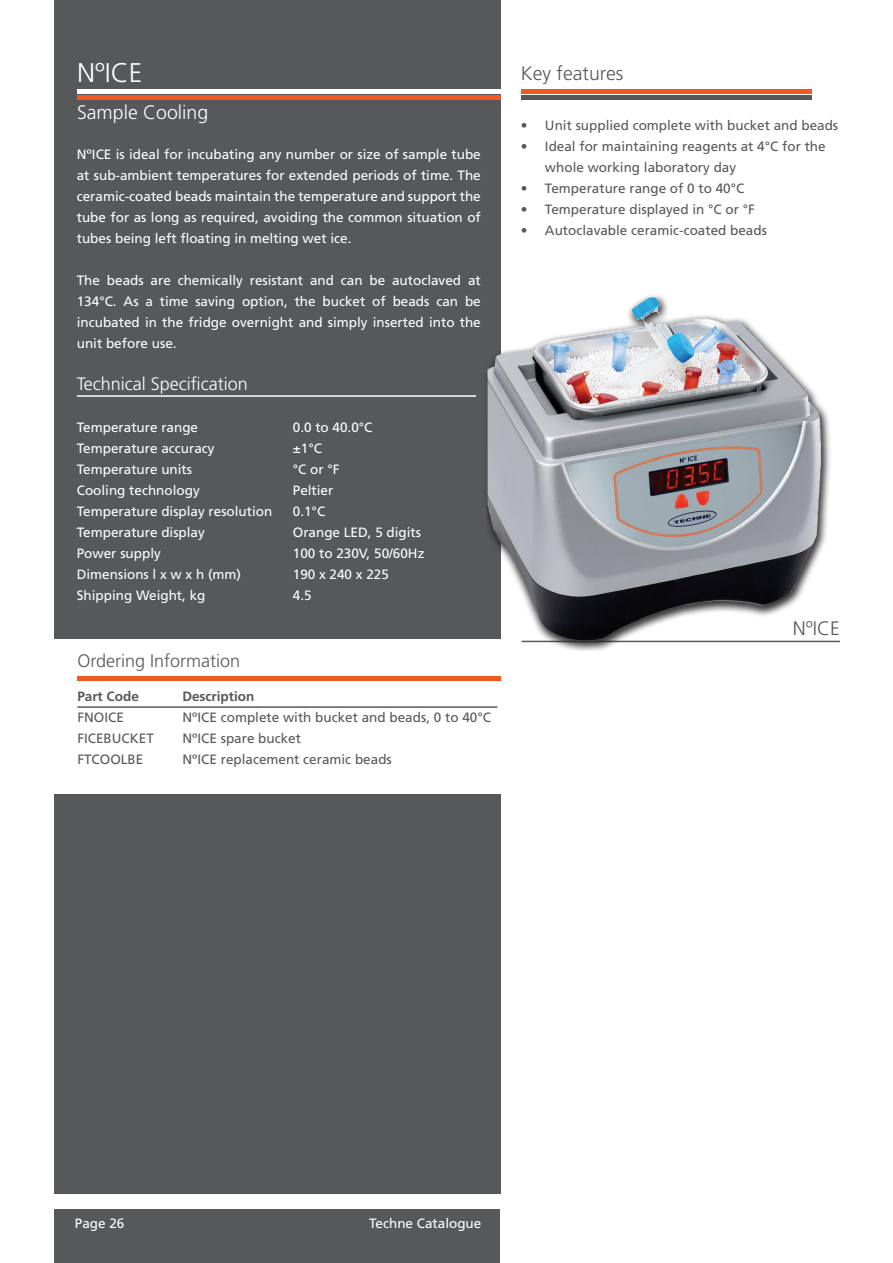
<style>
.page{position:relative;width:893px;height:1263px;background:#fff}
.page>*{position:absolute;margin:0;border:0;box-sizing:border-box;transform-origin:0 0}
.t1{font:300 27px "Frutiger";color:#fff}
.t2{font:300 19.5px "Frutiger";color:#57585a}
.t3{font:300 19.5px "Frutiger";color:#fff}
.t4{font:300 18px "Frutiger";color:#fff}
.t5{font:300 18px "Frutiger";color:#57585a}
.t6{font:13.5px/21px "Frutiger";color:#fff;text-align:justify}
.t7{font:13.5px/21px "Frutiger";color:#57585a}
.t8{font:700 13.5px "Frutiger";color:#57585a}
</style>
<div class="page">
<div style="left:54px;top:1209px;width:446px;height:54px;background:#57585a"></div>
<hr style="left:522px;top:641px;width:318px;height:1px;background:#57585a">
<div style="left:54px;top:0;width:447px;height:639px;background:#57585a"></div>
<hr style="left:77px;top:89px;width:424px;height:4px;background:#fff">
<hr style="left:77px;top:96px;width:424px;height:4px;background:#f15921">
<hr style="left:77px;top:395px;width:399px;height:2px;background:#fff">
<hr style="left:521px;top:89px;width:290px;height:4px;background:#f15921">
<div style="left:521px;top:95px;width:290px;height:5px;background:#57585a"></div>
<hr style="left:77px;top:706px;width:420px;height:2px;background:#57585a">
<div style="left:77px;top:676px;width:424px;height:5px;background:#f15921"></div>
<div style="left:54px;top:794px;width:447px;height:400px;background:#57585a"></div>
<div style="left:482px;top:292px;width:350px;height:360px;background:#231f20;opacity:.75"></div>
<div style="left:487px;top:298px;width:343px;height:354px;background:#231f20;opacity:.75"></div>
<img style="left:487px;top:298px;width:161px;height:294px">
<h1 class="t1" style="left:77px;top:57px;width:67px">NºICE</h1>
<h2 class="t3" style="left:77px;top:101px;width:133px">Sample Cooling</h2>
<p class="t6" style="left:77px;top:144px;width:405px">NºICE is ideal for incubating any number or size of sample tube at sub-ambient temperatures for extended periods of time. The ceramic-coated beads maintain the temperature and support the tube for as long as required, avoiding the common situation of tubes being left floating in melting wet ice.</p>
<p class="t6" style="left:77px;top:270px;width:405px">The beads are chemically resistant and can be autoclaved at 134°C. As a time saving option, the bucket of beads can be incubated in the fridge overnight and simply inserted into the unit before use.</p>
<h3 class="t4" style="left:77px;top:374px;width:173px">Technical Specification</h3>
<p class="t6" style="left:77px;top:417px;width:123px">Temperature range</p>
<p class="t6" style="left:293px;top:417px;width:81px">0.0 to 40.0°C</p>
<p class="t6" style="left:77px;top:438px;width:139px">Temperature accuracy</p>
<p class="t6" style="left:293px;top:438px;width:31px">±1°C</p>
<p class="t6" style="left:77px;top:459px;width:117px">Temperature units</p>
<p class="t6" style="left:293px;top:459px;width:48px">°C or °F</p>
<p class="t6" style="left:77px;top:480px;width:124px">Cooling technology</p>
<p class="t6" style="left:293px;top:480px;width:42px">Peltier</p>
<p class="t6" style="left:77px;top:501px;width:197px">Temperature display resolution</p>
<p class="t6" style="left:293px;top:501px;width:34px">0.1°C</p>
<p class="t6" style="left:77px;top:522px;width:130px">Temperature display</p>
<p class="t6" style="left:293px;top:522px;width:130px">Orange LED, 5 digits</p>
<p class="t6" style="left:77px;top:543px;width:86px">Power supply</p>
<p class="t6" style="left:293px;top:543px;width:133px">100 to 230V, 50/60Hz</p>
<p class="t6" style="left:77px;top:564px;width:166px">Dimensions l x w x h (mm)</p>
<p class="t6" style="left:293px;top:564px;width:98px">190 x 240 x 225</p>
<p class="t6" style="left:77px;top:585px;width:130px">Shipping Weight, kg</p>
<p class="t6" style="left:293px;top:585px;width:20px">4.5</p>
<h3 class="t5" style="left:77px;top:650px;width:164px">Ordering Information</h3>
<p class="t8" style="left:77px;top:688px;width:63px">Part Code</p>
<p class="t8" style="left:182px;top:688px;width:73px">Description</p>
<p class="t7" style="left:77px;top:707px;width:48px">FNOICE</p>
<p class="t7" style="left:182px;top:707px;width:310px">NºICE complete with bucket and beads, 0 to 40°C</p>
<p class="t7" style="left:77px;top:728px;width:78px">FICEBUCKET</p>
<p class="t7" style="left:182px;top:728px;width:120px">NºICE spare bucket</p>
<p class="t7" style="left:77px;top:749px;width:68px">FTCOOLBE</p>
<p class="t7" style="left:182px;top:749px;width:211px">NºICE replacement ceramic beads</p>
<h2 class="t2" style="left:521px;top:62px;width:104px">Key features</h2>
<p class="t7" style="left:521px;top:114px;width:319px">• Unit supplied complete with bucket and beads</p>
<p class="t7" style="left:545px;top:135px;width:282px;text-indent:-24px">• Ideal for maintaining reagents at 4°C for the whole working laboratory day</p>
<p class="t7" style="left:521px;top:177px;width:225px">• Temperature range of 0 to 40°C</p>
<p class="t7" style="left:521px;top:198px;width:236px">• Temperature displayed in °C or °F</p>
<p class="t7" style="left:521px;top:219px;width:248px">• Autoclavable ceramic-coated beads</p>
<h2 class="t2" style="left:793px;top:618px;width:49px">NºICE</h2>
<p class="t6" style="left:75px;top:1213px;width:51px">Page 26</p>
<p class="t6" style="left:369px;top:1213px;width:114px">Techne Catalogue</p>
</div>
